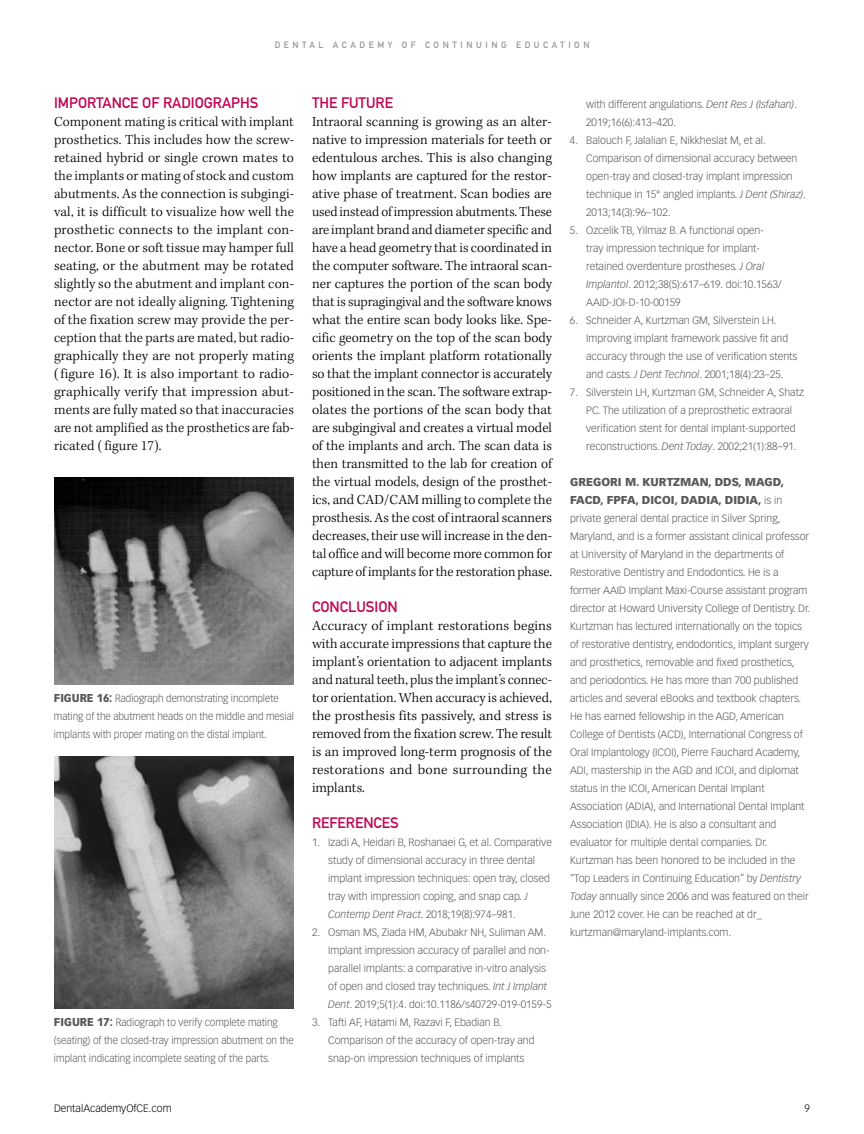
<style>
.page{position:relative;width:864px;height:1134px;background:#fff}
.page>*{position:absolute;margin:0;border:0;box-sizing:border-box;transform-origin:0 0}
.t1{font:15px "DIN Mittelschrift Std";color:#c00450}
.t2{font:300 14.25px/18px "Kepler Std";letter-spacing:.005em;color:#000;text-align:justify}
.t3{font:900 11.25px/18px "Vectora LT Std";color:#58595b}
.t4{font:300 10.5px/18px "Vectora LT Std";color:#58595b}
.t5{font:300 10.5px/18px "Vectora LT Std";color:#58595b;scale:.95 1}
.t6{font:300 10.5px "Vectora LT Std";color:#000}
.t7{font:9px "DIN Mittelschrift Std";letter-spacing:.4em;color:#808285}
.s1{font-weight:900;font-size:11.25px}
.s2{font-style:italic}
.s3{font-weight:300;font-size:10.5px}
</style>
<div class="page">
<img style="left:54px;top:477px;width:240px;height:207px">
<img style="left:54px;top:756px;width:240px;height:252px">
<p class="t7" style="left:274px;top:40px;width:317px">DENTAL ACADEMY OF CONTINUING EDUCATION</p>
<h1 class="t1" style="left:54px;top:94px;width:206px">IMPORTANCE OF RADIOGRAPHS</h1>
<p class="t2" style="left:54px;top:114px;width:242px">Component mating is critical with implant prosthetics. This includes how the screw&shy;retained hybrid or single crown mates to the implants or mating of stock and custom abutments. As the connection is subgingi&shy;val, it is difficult to visualize how well the prosthetic connects to the implant con&shy;nector. Bone or soft tissue may hamper full seating, or the abutment may be rotated slightly so the abutment and implant con&shy;nector are not ideally aligning. Tightening of the fixation screw may provide the per&shy;ception that the parts are mated, but radio&shy;graphically they are not properly mating ( figure 16). It is also important to radio&shy;graphically verify that impression abut&shy;ments are fully mated so that inaccuracies are not amplified as the prosthetics are fab&shy;ricated ( figure 17).</p>
<p class="t5" style="left:54px;top:690px;width:254px"><span class="s1">FIGURE 16:</span> Radiograph demonstrating incomplete mating of the abutment heads on the middle and mesial implants with proper mating on the distal implant.</p>
<p class="t5" style="left:54px;top:1014px;width:254px"><span class="s1">FIGURE 17:</span> Radiograph to verify complete mating (seating) of the closed-tray impression abutment on the implant indicating incomplete seating of the parts.</p>
<h1 class="t1" style="left:312px;top:94px;width:83px">THE FUTURE</h1>
<p class="t2" style="left:312px;top:114px;width:242px">Intraoral scanning is growing as an alter&shy;native to impression materials for teeth or edentulous arches. This is also changing how implants are captured for the restor&shy;ative phase of treatment. Scan bodies are used instead of impression abutments. These are implant brand and diameter specific and have a head geometry that is coordinated in the computer software. The intraoral scan&shy;ner captures the portion of the scan body that is supragingival and the software knows what the entire scan body looks like. Spe&shy;cific geometry on the top of the scan body orients the implant platform rotationally so that the implant connector is accurately positioned in the scan. The software extrap&shy;olates the portions of the scan body that are subgingival and creates a virtual model of the implants and arch. The scan data is then transmitted to the lab for creation of the virtual models, design of the prosthet&shy;ics, and CAD/CAM milling to complete the prosthesis. As the cost of intraoral scanners decreases, their use will increase in the den&shy;tal office and will become more common for capture of implants for the restoration phase.</p>
<h1 class="t1" style="left:312px;top:598px;width:87px">CONCLUSION</h1>
<p class="t2" style="left:312px;top:618px;width:242px">Accuracy of implant restorations begins with accurate impressions that capture the implant’s orientation to adjacent implants and natural teeth, plus the implant’s connec&shy;tor orientation. When accuracy is achieved, the prosthesis fits passively, and stress is removed from the fixation screw. The result is an improved long-term prognosis of the restorations and bone surrounding the implants.</p>
<h1 class="t1" style="left:312px;top:814px;width:88px">REFERENCES</h1>
<p class="t4" style="left:328px;top:834px;width:225px;text-indent:-16px">1. Izadi A, Heidari B, Roshanaei G, et al. Comparative study of dimensional accuracy in three dental implant impression techniques: open tray, closed tray with impression coping, and snap cap. <span class="s2">J Contemp Dent Pract</span>. 2018;19(8):974–981.</p>
<p class="t4" style="left:328px;top:924px;width:225px;text-indent:-16px">2. Osman MS, Ziada HM, Abubakr NH, Suliman AM.<br>Implant impression accuracy of parallel and non&shy;parallel implants: a comparative in-vitro analysis of open and closed tray techniques. <span class="s2">Int J Implant Dent</span>. 2019;5(1):4. doi:10.1186/s40729-019-0159-5</p>
<p class="t4" style="left:328px;top:1014px;width:208px;text-indent:-16px">3. Tafti AF, Hatami M, Razavi F, Ebadian B.<br>Comparison of the accuracy of open-tray and snap-on impression techniques of implants</p>
<p class="t4" style="left:586px;top:96px;width:212px">with different angulations. <span class="s2">Dent Res J (Isfahan)</span>.<br>2019;16(6):413–420.</p>
<p class="t4" style="left:586px;top:132px;width:221px;text-indent:-16px">4. Balouch F, Jalalian E, Nikkheslat M, et al.<br>Comparison of dimensional accuracy between open-tray and closed-tray implant impression technique in 15° angled implants. <span class="s2">J Dent (Shiraz)</span>.<br>2013;14(3):96–102.</p>
<p class="t4" style="left:586px;top:222px;width:197px;text-indent:-16px">5. Ozcelik TB, Yilmaz B. A functional open&shy;tray impression technique for implant&shy;retained overdenture prostheses. <span class="s2">J Oral Implantol</span>. 2012;38(5):617–619. doi:10.1563/ AAID-JOI-D-10-00159</p>
<p class="t4" style="left:586px;top:312px;width:213px;text-indent:-16px">6. Schneider A, Kurtzman GM, Silverstein LH.<br>Improving implant framework passive fit and accuracy through the use of verification stents and casts. <span class="s2">J Dent Technol</span>. 2001;18(4):23–25.</p>
<p class="t4" style="left:586px;top:384px;width:219px;text-indent:-16px">7. Silverstein LH, Kurtzman GM, Schneider A, Shatz PC. The utilization of a preprosthetic extraoral verification stent for dental implant-supported reconstructions. <span class="s2">Dent Today</span>. 2002;21(1):88–91.</p>
<p class="t3" style="left:570px;top:473px;width:216px">GREGORI M. KURTZMAN, DDS, MAGD,<br>FACD, FPFA, DICOI, DADIA, DIDIA, <span class="s3">is in</span></p>
<p class="t4" style="left:570px;top:510px;width:242px">private general dental practice in Silver Spring, Maryland, and is a former assistant clinical professor at University of Maryland in the departments of Restorative Dentistry and Endodontics. He is a former AAID Implant Maxi-Course assistant program director at Howard University College of Dentistry. Dr.<br>Kurtzman has lectured internationally on the topics of restorative dentistry, endodontics, implant surgery and prosthetics, removable and fixed prosthetics, and periodontics. He has more than 700 published articles and several eBooks and textbook chapters.<br>He has earned fellowship in the AGD, American College of Dentists (ACD), International Congress of Oral Implantology (ICOI), Pierre Fauchard Academy, ADI, mastership in the AGD and ICOI, and diplomat status in the ICOI, American Dental Implant Association (ADIA), and International Dental Implant Association (IDIA). He is also a consultant and evaluator for multiple dental companies. Dr.<br>Kurtzman has been honored to be included in the “Top Leaders in Continuing Education” by <span class="s2">Dentistry Today</span> annually since 2006 and was featured on their June 2012 cover. He can be reached at dr_ kurtzman@maryland-implants.com.</p>
<p class="t6" style="left:54px;top:1102px;width:119px">DentalAcademyOfCE.com</p>
<p class="t6" style="left:805px;top:1102px;width:7px">9</p>
</div>
